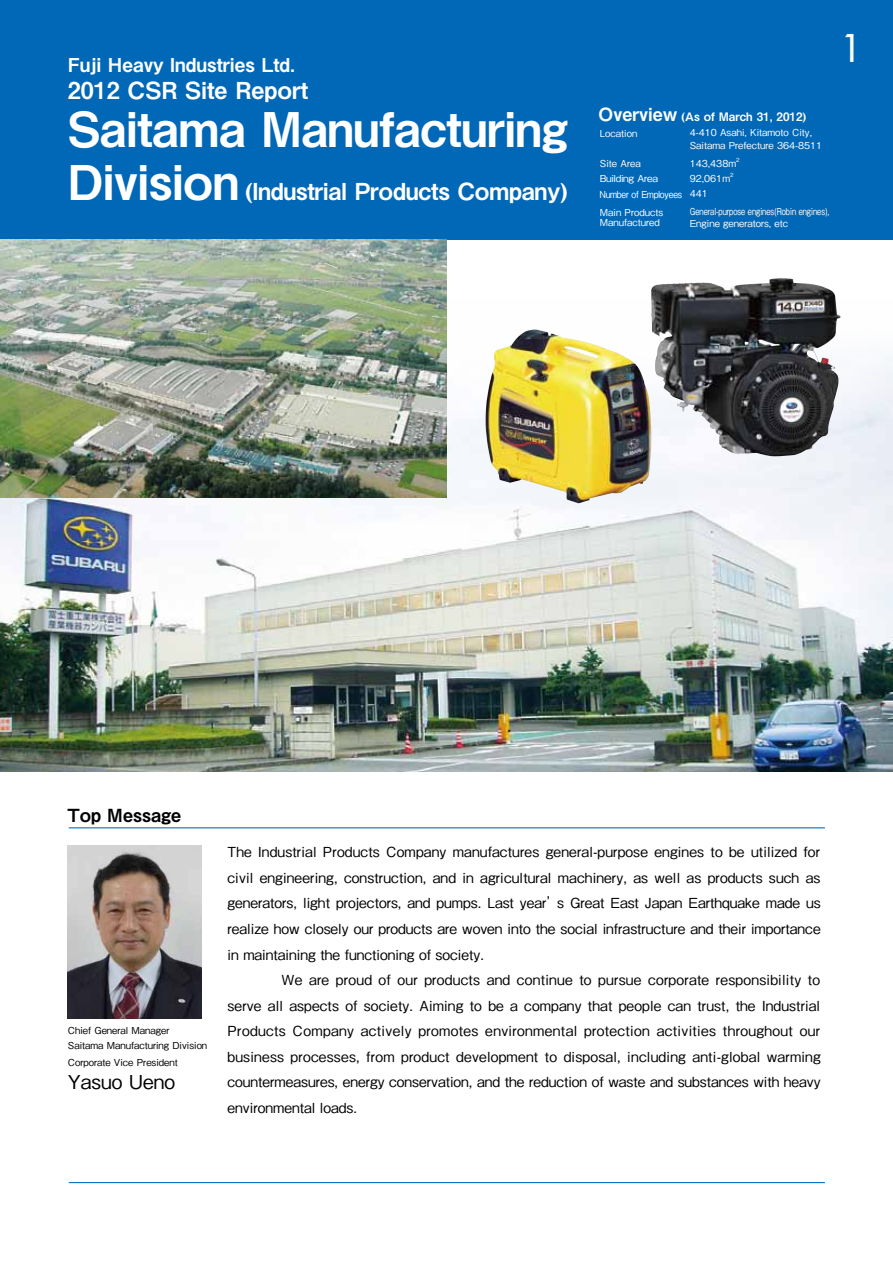
<style>
.page{position:relative;width:893px;height:1263px;background:#fff}
.page>*{position:absolute;margin:0;border:0;box-sizing:border-box;transform-origin:0 0}
.t1{font:47.85px "Midashi Go Pr 5 MB31";letter-spacing:-.015em;color:#fff}
.t2{font:37.2px "Futura";color:#fff}
.t3{font:23.4px "Midashi Go Pr 5 MB31";letter-spacing:-.01em;color:#fff}
.t4{font:19.2px "Midashi Go Pr 5 MB31";color:#fff}
.t5{font:500 19.2px "Gothic BBB Pro";color:#000}
.t6{font:18px "Midashi Go Pro MB31";color:#000}
.t7{font:500 13.8px/25.5px "Gothic BBB Pro";color:#000;text-align:justify}
.t8{font:11.7px "Midashi Go Pr 5 MB31";color:#fff}
.t9{font:500 9.6px/12.8px "Gothic BBB Pro";color:#fff}
.t10{font:500 9.6px/15.5px "Gothic BBB Pro";color:#000}
.t11{font:500 9.6px/11.7px "Gothic BBB Pro";color:#fff;scale:.78 1}
.t12{font:500 9.6px/18px "Gothic BBB Pro";color:#fff;scale:.9 1}
.t13{font:500 9.6px "Gothic BBB Pro";letter-spacing:-.03em;color:#fff;scale:1.05 1}
.t14{font:500 5.55px "Gothic BBB Pro";color:#fff}
.s1{font-size:47.85px}
.s2{font-size:18px}
</style>
<div class="page">
<div style="left:0;top:0;width:893px;height:239px;background:#0068b7"></div>
<hr style="left:69px;top:827px;width:756px;height:1px;background:#0068b7">
<hr style="left:69px;top:1182px;width:756px;height:1px;background:#0068b7">
<img style="left:68px;top:845px;width:133px;height:173px">
<img style="left:0;top:298px;width:893px;height:474px">
<img style="left:0;top:239px;width:446px;height:258px">
<img style="left:651px;top:279px;width:120px;height:139px">
<img style="left:485px;top:329px;width:166px;height:174px">
<h3 class="t4" style="left:68px;top:50px;width:229px">Fuji Heavy Industries Ltd.</h3>
<h3 class="t3" style="left:68px;top:72px;width:242px">2012 CSR Site Report</h3>
<h1 class="t1" style="left:68px;top:91px;width:502px">Saitama Manufacturing</h1>
<h3 class="t3" style="left:67px;top:173px;width:502px"><span class="s1">Division</span> (Industrial Products Company)</h3>
<h2 class="t2" style="left:841px;top:24px;width:23px">1</h2>
<p class="t8" style="left:599px;top:107px;width:209px"><span class="s2">Overview</span> (As of March 31, 2012)</p>
<p class="t9" style="left:600px;top:126px;width:39px">Location</p>
<p class="t9" style="left:690px;top:125px;width:134px">4-410 Asahi, Kitamoto City,<br>Saitama Prefecture 364-8511</p>
<p class="t9" style="left:600px;top:156px;width:42px">Site Area</p>
<p class="t9" style="left:690px;top:155px;width:48px">143,438m</p>
<p class="t14" style="left:736px;top:155px;width:5px">2</p>
<p class="t13" style="left:600px;top:171px;width:57px">Building Area</p>
<p class="t9" style="left:690px;top:171px;width:42px">92,061m</p>
<p class="t14" style="left:730px;top:171px;width:5px">2</p>
<p class="t12" style="left:600px;top:184px;width:122px">Number of Employees 441<br>Main Products</p>
<p class="t9" style="left:600px;top:215px;width:61px">Manufactured</p>
<p class="t11" style="left:690px;top:204px;width:181px">General-purpose engines(Robin engines),<br>Engine generators, etc</p>
<h3 class="t6" style="left:67px;top:800px;width:115px">Top Message</h3>
<p class="t10" style="left:68px;top:1021px;width:141px">Chief General Manager<br>Saitama Manufacturing Division</p>
<p class="t10" style="left:68px;top:1053px;width:112px">Corporate Vice President</p>
<h3 class="t5" style="left:68px;top:1066px;width:109px">Yasuo Ueno</h3>
<p class="t7" style="left:227px;top:838px;width:595px">The Industrial Products Company manufactures general-purpose engines to be utilized for civil engineering, construction, and in agricultural machinery, as well as products such as generators, light projectors, and pumps. Last year’s Great East Japan Earthquake made us realize how closely our products are woven into the social infrastructure and their importance in maintaining the functioning of society.</p>
<p class="t7" style="left:227px;top:965px;width:595px;text-indent:54px">We are proud of our products and continue to pursue corporate responsibility to serve all aspects of society. Aiming to be a company that people can trust, the Industrial Products Company actively promotes environmental protection activities throughout our business processes, from product development to disposal, including anti-global warming countermeasures, energy conservation, and the reduction of waste and substances with heavy environmental loads.</p>
</div>
